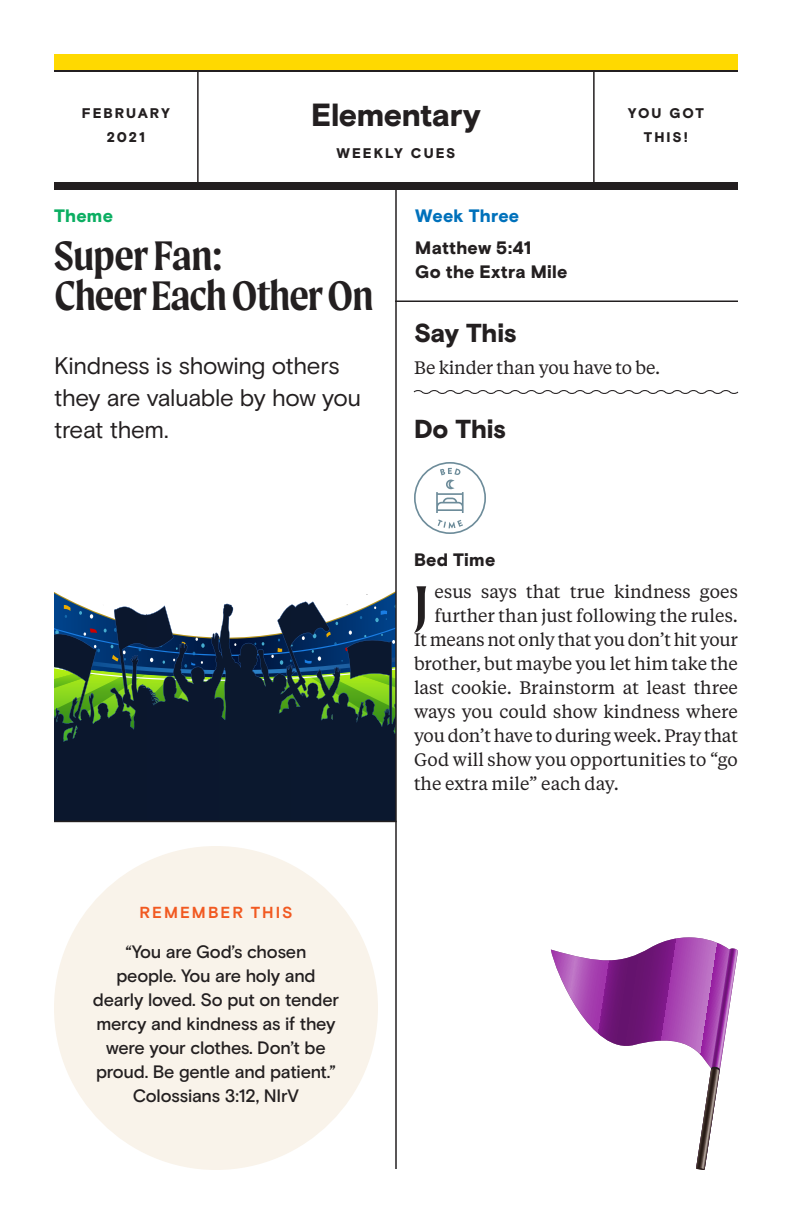
<style>
.page{position:relative;width:792px;height:1224px;background:#fff}
.page>*{position:absolute;margin:0;border:0;box-sizing:border-box;transform-origin:0 0}
.t1{font:600 55px "Moret";color:#231f20}
.t2{font:600 44px/40px "Moret";letter-spacing:-.02em;color:#231f20}
.t3{font:900 32px "Basis Grotesque";letter-spacing:-.015em;color:#231f20}
.t4{font:900 26px "Basis Grotesque";letter-spacing:-.005em;color:#231f20}
.t5{font:24px/32px "Basis Grotesque";letter-spacing:-.015em;color:#231f20}
.t6{font:18px "Tiempos Text";color:#231f20}
.t7{font:500 18px/24px "Basis Grotesque";letter-spacing:-.015em;color:#231f20;text-align:center}
.t8{font:900 18px/24px "Basis Grotesque";letter-spacing:.015em;color:#231f20}
.t9{font:900 18px "Basis Grotesque";letter-spacing:.01em;color:#0071bb}
.t10{font:900 18px "Basis Grotesque";letter-spacing:.015em;color:#0bae62}
.t11{font:700 16px "Basis Grotesque";letter-spacing:.13em;color:#f15921}
.t12{font:900 14px/24px "Basis Grotesque";letter-spacing:.135em;color:#231f20;text-align:center}
</style>
<div class="page">
<svg style="left:54px;top:602px;width:341px;height:219px;background:#253c45"></svg>
<hr style="left:395px;top:300px;width:343px;height:2px;background:#231f20">
<svg style="left:413px;top:390px;width:326px;height:4px"></svg>
<svg style="left:414px;top:462px;width:72px;height:72px"></svg>
<hr style="left:197px;top:70px;width:2px;height:112px;background:#231f20">
<hr style="left:593px;top:70px;width:2px;height:112px;background:#231f20">
<hr style="left:54px;top:70px;width:684px;height:2px;background:#231f20">
<hr style="left:395px;top:189px;width:2px;height:980px;background:#231f20">
<div style="left:54px;top:182px;width:684px;height:8px;background:#231f20"></div>
<div style="left:54px;top:54px;width:684px;height:16px;background:#ffd900"></div>
<hr style="left:54px;top:821px;width:343px;height:1px;background:#231f20">
<svg style="left:551px;top:937px;width:187px;height:233px"></svg>
<div style="left:54px;top:846px;width:324px;height:324px;background:#f9f3ea;border-radius:50%"></div>
<h3 class="t3" style="left:311px;top:96px;width:171px">Elementary</h3>
<p class="t12" style="left:337px;top:142px;width:120px">WEEKLY CUES</p>
<p class="t12" style="left:82px;top:102px;width:90px">FEBRUARY<br>2021</p>
<p class="t12" style="left:628px;top:102px;width:77px">YOU GOT<br>THIS!</p>
<p class="t10" style="left:54px;top:205px;width:60px">Theme</p>
<h2 class="t2" style="left:54px;top:235px;width:321px">Super Fan:<br>Cheer Each Other On</h2>
<h3 class="t5" style="left:54px;top:350px;width:309px">Kindness is showing others they are valuable by how you treat them.</h3>
<p class="t9" style="left:415px;top:205px;width:105px">Week Three</p>
<p class="t8" style="left:415px;top:237px;width:154px">Matthew 5:41<br>Go the Extra Mile</p>
<h3 class="t4" style="left:414px;top:318px;width:104px">Say This</h3>
<p class="t6" style="left:414px;top:356px;width:248px">Be kinder than you have to be.</p>
<h3 class="t4" style="left:414px;top:414px;width:94px">Do This</h3>
<p class="t11" style="left:139px;top:903px;width:155px">REMEMBER THIS</p>
<p class="t7" style="left:93px;top:940px;width:248px">“You are God’s chosen<br>people. You are holy and dearly loved. So put on tender mercy and kindness as if they were your clothes. Don’t be proud. Be gentle and patient.”<br>Colossians 3:12, NIrV</p>
<p class="t8" style="left:414px;top:549px;width:83px">Bed Time</p>
<h1 class="t1" style="left:415px;top:572px;width:15px">J</h1>
<p class="t6" style="left:435px;top:580px;width:305px">esus says that true kindness goes</p>
<p class="t6" style="left:435px;top:604px;width:305px">further than just following the rules.</p>
<p class="t6" style="left:414px;top:628px;width:325px">It means not only that you don’t hit your</p>
<p class="t6" style="left:414px;top:652px;width:325px">brother, but maybe you let him take the</p>
<p class="t6" style="left:414px;top:676px;width:325px">last cookie. Brainstorm at least three</p>
<p class="t6" style="left:414px;top:700px;width:326px">ways you could show kindness where</p>
<p class="t6" style="left:414px;top:723px;width:326px">you don’t have to during week. Pray that</p>
<p class="t6" style="left:414px;top:747px;width:325px">God will show you opportunities to “go</p>
<p class="t6" style="left:414px;top:771px;width:206px">the extra mile” each day.</p>
</div>
